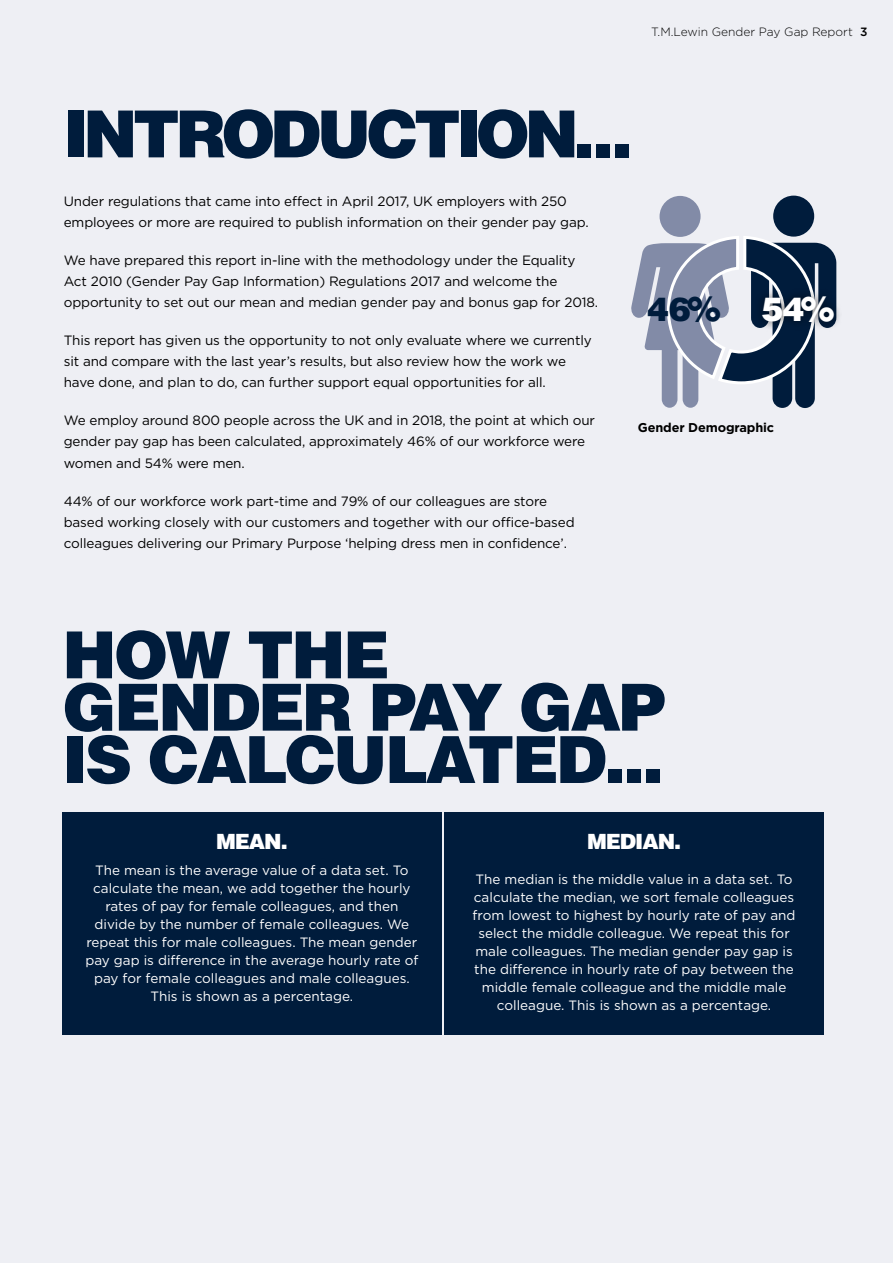
<style>
.page{position:relative;width:893px;height:1263px;background:#eeeff4}
.page>*{position:absolute;margin:0;border:0;box-sizing:border-box;transform-origin:0 0}
.t1{font:900 64.95px/52.3px "Helvetica";letter-spacing:-.04em;color:#001c3c}
.t2{font:900 64.95px "Helvetica";letter-spacing:-.07em;color:#001c3c}
.t3{font:900 33px "Helvetica";color:#001c3c}
.t4{font:900 21px "Helvetica";letter-spacing:-.05em;color:#fff}
.t5{font:13.5px/21px "Gotham";letter-spacing:-.01em;color:#000}
.t6{font:13.5px/18px "Gotham";color:#fff;text-align:center}
.t7{font:700 12.75px "Gotham";letter-spacing:-.01em;color:#000}
.t8{font:300 12px "Gotham";color:#000}
.s1{font-weight:500}
.s2{color:#fff}
</style>
<div class="page">
<div style="left:773px;top:196px;width:41px;height:41px;background:#001c3c;border-radius:50%"></div>
<div style="left:660px;top:196px;width:41px;height:41px;background:#828ba7;border-radius:50%"></div>
<svg style="left:631px;top:234px;width:205px;height:174px"></svg>
<div style="left:753px;top:287px;width:90px;height:45px;background:#000;opacity:.59"></div>
<div style="left:62px;top:812px;width:379px;height:222px;background:#001c3c"></div>
<div style="left:445px;top:812px;width:379px;height:222px;background:#001c3c"></div>
<p class="t8" style="left:651px;top:24px;width:218px">T.M.Lewin Gender Pay Gap Report <span class="s1">3</span></p>
<h1 class="t2" style="left:64px;top:92px;width:570px">INTRODUCTION...</h1>
<p class="t5" style="left:64px;top:191px;width:526px">Under regulations that came into effect in April 2017, UK employers with 250 employees or more are required to publish information on their gender pay gap.</p>
<p class="t5" style="left:64px;top:250px;width:536px">We have prepared this report in-line with the methodology under the Equality<br>Act 2010 (Gender Pay Gap Information) Regulations 2017 and welcome the opportunity to set out our mean and median gender pay and bonus gap for 2018.</p>
<p class="t5" style="left:64px;top:330px;width:530px">This report has given us the opportunity to not only evaluate where we currently sit and compare with the last year’s results, but also review how the work we have done, and plan to do, can further support equal opportunities for all.</p>
<p class="t5" style="left:64px;top:410px;width:533px">We employ around 800 people across the UK and in 2018, the point at which our gender pay gap has been calculated, approximately 46% of our workforce were women and 54% were men.</p>
<p class="t5" style="left:64px;top:490px;width:512px">44% of our workforce work part-time and 79% of our colleagues are store based working closely with our customers and together with our office-based colleagues delivering our Primary Purpose ‘helping dress men in confidence’.</p>
<h2 class="t3" style="left:647px;top:288px;width:188px">46% <span class="s2">54%</span></h2>
<p class="t7" style="left:638px;top:419px;width:138px">Gender Demographic</p>
<h1 class="t1" style="left:62px;top:627px;width:604px">HOW THE<br>GENDER PAY GAP<br>IS CALCULATED...</h1>
<h3 class="t4" style="left:216px;top:827px;width:73px">MEAN.</h3>
<p class="t6" style="left:85px;top:861px;width:334px">The mean is the average value of a data set. To calculate the mean, we add together the hourly rates of pay for female colleagues, and then divide by the number of female colleagues. We repeat this for male colleagues. The mean gender pay gap is difference in the average hourly rate of pay for female colleagues and male colleagues.<br>This is shown as a percentage.</p>
<h3 class="t4" style="left:587px;top:827px;width:96px">MEDIAN.</h3>
<p class="t6" style="left:473px;top:869px;width:324px">The median is the middle value in a data set. To calculate the median, we sort female colleagues from lowest to highest by hourly rate of pay and select the middle colleague. We repeat this for male colleagues. The median gender pay gap is the difference in hourly rate of pay between the middle female colleague and the middle male colleague. This is shown as a percentage.</p>
</div>
